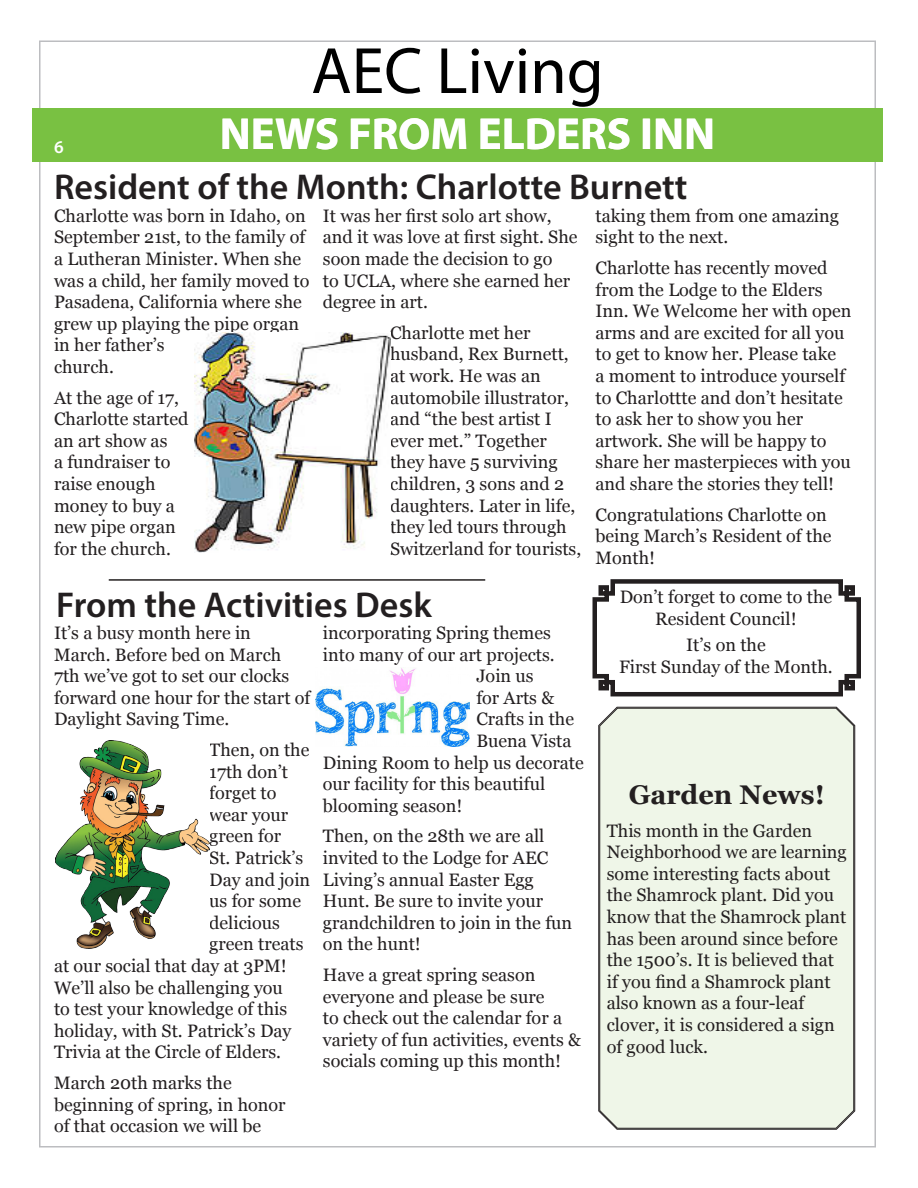
<style>
.page{position:relative;width:918px;height:1188px;background:#fff}
.page>*{position:absolute;margin:0;border:0;box-sizing:border-box;transform-origin:0 0}
.t1{font:66px "Myriad Pro";color:#000}
.t2{font:700 45px "Myriad Pro";color:#fff}
.t3{font:600 36px "Myriad Pro";color:#231f20}
.t4{font:700 27px "Georgia";color:#231f20}
.t5{font:18px/21.6px "Georgia";color:#231f20}
.t6{font:600 18px "Myriad Pro";color:#fff}
</style>
<div class="page">
<div style="left:32px;top:108px;width:851px;height:54px;background:#79c142"></div>
<div style="left:599px;top:708px;width:255px;height:421px;background:#eff6e8"></div>
<svg style="left:592px;top:579px;width:269px;height:118px"></svg>
<img style="left:195px;top:332px;width:195px;height:220px">
<hr style="left:109px;top:579px;width:376px;height:2px;background:#231f20">
<img style="left:55px;top:740px;width:154px;height:209px">
<img style="left:315px;top:668px;width:155px;height:78px">
<p class="t6" style="left:54px;top:136px;width:11px">6</p>
<p class="t1" style="left:311px;top:30px;width:294px">AEC Living</p>
<p class="t2" style="left:220px;top:104px;width:497px">NEWS FROM ELDERS INN</p>
<p class="t3" style="left:54px;top:164px;width:635px">Resident of the Month: Charlotte Burnett</p>
<p class="t5" style="left:54px;top:205px;width:257px">Charlotte was born in Idaho, on<br>September 21st, to the family of a Lutheran Minister. When she was a child, her family moved to<br>Pasadena, California where she grew up playing the pipe organ in her father’s<br>church.</p>
<p class="t5" style="left:54px;top:387px;width:136px">At the age of 17,<br>Charlotte started an art show as<br>a fundraiser to raise enough money to buy a new pipe organ for the church.</p>
<p class="t5" style="left:323px;top:205px;width:256px">It was her first solo art show, and it was love at first sight. She soon made the decision to go<br>to UCLA, where she earned her degree in art.</p>
<p class="t5" style="left:390px;top:322px;width:193px">Charlotte met her husband, Rex Burnett, at work. He was an automobile illustrator, and “the best artist I ever met.” Together they have 5 surviving children, 3 sons and 2 daughters. Later in life, they led tours through<br>Switzerland for tourists,</p>
<p class="t5" style="left:596px;top:205px;width:245px">taking them from one amazing sight to the next.</p>
<p class="t5" style="left:596px;top:257px;width:258px">Charlotte has recently moved from the Lodge to the Elders<br>Inn. We Welcome her with open arms and are excited for all you to get to know her. Please take<br>a moment to introduce yourself to Charlottte and don’t hesitate to ask her to show you her artwork. She will be happy to share her masterpieces with you and share the stories they tell!</p>
<p class="t5" style="left:596px;top:504px;width:238px">Congratulations Charlotte on being March’s Resident of the<br>Month!</p>
<p class="t3" style="left:56px;top:582px;width:377px">From the Activities Desk</p>
<p class="t5" style="left:323px;top:622px;width:230px">incorporating Spring themes</p>
<p class="t5" style="left:323px;top:644px;width:233px">into many of our art projects.</p>
<p class="t5" style="left:476px;top:666px;width:59px">Join us</p>
<p class="t5" style="left:476px;top:687px;width:79px">for Arts &amp;</p>
<p class="t5" style="left:476px;top:709px;width:99px">Crafts in the</p>
<p class="t5" style="left:476px;top:730px;width:97px">Buena Vista</p>
<p class="t5" style="left:323px;top:752px;width:262px">Dining Room to help us decorate</p>
<p class="t5" style="left:323px;top:774px;width:224px">our facility for this beautiful</p>
<p class="t5" style="left:323px;top:795px;width:141px">blooming season!</p>
<p class="t5" style="left:323px;top:826px;width:251px">Then, on the 28th we are all invited to the Lodge for AEC<br>Living’s annual Easter Egg<br>Hunt. Be sure to invite your grandchildren to join in the fun on the hunt!</p>
<p class="t5" style="left:323px;top:964px;width:260px">Have a great spring season everyone and please be sure<br>to check out the calendar for a variety of fun activities, events &amp; socials coming up this month!</p>
<p class="t5" style="left:54px;top:622px;width:258px">It’s a busy month here in<br>March. Before bed on March<br>7th we’ve got to set our clocks forward one hour for the start of<br>Daylight Saving Time.</p>
<p class="t5" style="left:209px;top:739px;width:102px">Then, on the</p>
<p class="t5" style="left:209px;top:761px;width:80px">17th don’t</p>
<p class="t5" style="left:209px;top:783px;width:69px">forget to</p>
<p class="t5" style="left:209px;top:804px;width:81px">wear your</p>
<p class="t5" style="left:209px;top:826px;width:73px">green for</p>
<p class="t5" style="left:209px;top:847px;width:96px">St. Patrick’s</p>
<p class="t5" style="left:209px;top:869px;width:102px">Day and join</p>
<p class="t5" style="left:209px;top:891px;width:93px">us for some</p>
<p class="t5" style="left:209px;top:912px;width:72px">delicious</p>
<p class="t5" style="left:209px;top:934px;width:96px">green treats</p>
<p class="t5" style="left:54px;top:955px;width:234px">at our social that day at 3PM!</p>
<p class="t5" style="left:54px;top:977px;width:230px">We’ll also be challenging you</p>
<p class="t5" style="left:54px;top:999px;width:235px">to test your knowledge of this</p>
<p class="t5" style="left:54px;top:1020px;width:239px">holiday, with St. Patrick’s Day</p>
<p class="t5" style="left:54px;top:1042px;width:229px">Trivia at the Circle of Elders.</p>
<p class="t5" style="left:54px;top:1072px;width:233px">March 20th marks the beginning of spring, in honor of that occasion we will be</p>
<p class="t5" style="left:620px;top:587px;width:214px;text-align:center">Don’t forget to come to the<br>Resident Council!</p>
<p class="t5" style="left:686px;top:634px;width:81px">It’s on the</p>
<p class="t5" style="left:619px;top:656px;width:215px">First Sunday of the Month.</p>
<p class="t4" style="left:629px;top:778px;width:198px">Garden News!</p>
<p class="t5" style="left:607px;top:820px;width:242px">This month in the Garden<br>Neighborhood we are learning some interesting facts about the Shamrock plant. Did you know that the Shamrock plant has been around since before the 1500’s. It is believed that if you find a Shamrock plant also known as a four-leaf clover, it is considered a sign of good luck.</p>
</div>
